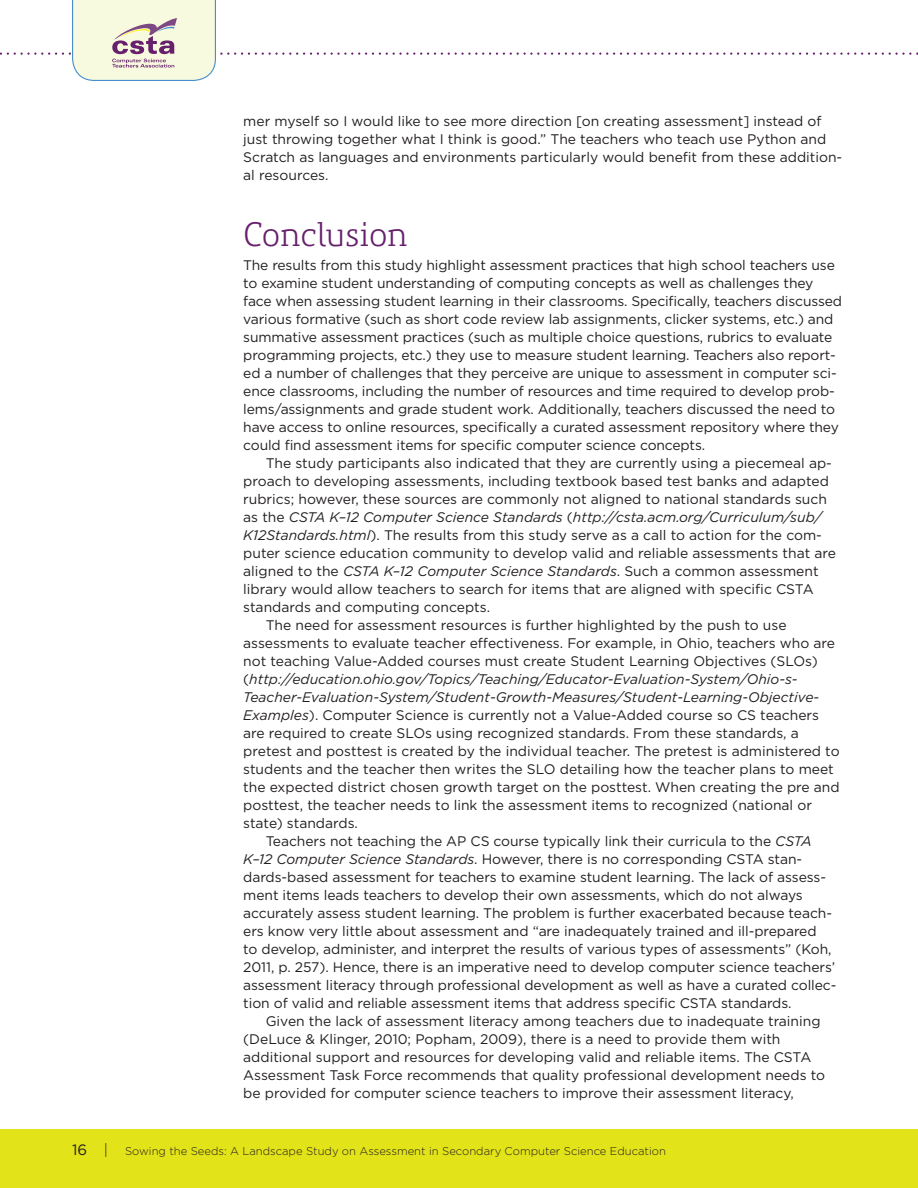
<style>
.page{position:relative;width:918px;height:1188px;background:#fff}
.page>*{position:absolute;margin:0;border:0;box-sizing:border-box;transform-origin:0 0}
.t1{font:33px "Precious Serif";color:#67206c}
.t2{font:15px "Gotham";color:#231f20}
.t3{font:13.8px/18px "Gotham";letter-spacing:-.005em;color:#231f20}
.t4{font:italic 13.8px "Gotham";color:#231f20}
.t5{font:300 11.25px "Gotham";color:#231f20}
.s1{font-style:normal}
.s2{font-style:italic}
.s3{font-weight:300}
</style>
<div class="page">
<svg style="left:0;top:0;width:918px;height:81px"></svg>
<div style="left:0;top:1130px;width:918px;height:58px;background:#e2e318"></div>
<p class="t3" style="left:243px;top:112px;width:601px">mer myself so I would like to see more direction [on creating assessment] instead of just throwing together what I think is good.” The teachers who teach use Python and Scratch as languages and environments particularly would benefit from these addition&shy;al resources.</p>
<h1 class="t1" style="left:243px;top:213px;width:166px">Conclusion</h1>
<p class="t3" style="left:243px;top:256px;width:600px">The results from this study highlight assessment practices that high school teachers use to examine student understanding of computing concepts as well as challenges they face when assessing student learning in their classrooms. Specifically, teachers discussed various formative (such as short code review lab assignments, clicker systems, etc.) and summative assessment practices (such as multiple choice questions, rubrics to evaluate programming projects, etc.) they use to measure student learning. Teachers also report&shy;ed a number of challenges that they perceive are unique to assessment in computer sci&shy;ence classrooms, including the number of resources and time required to develop prob&shy;lems/assignments and grade student work. Additionally, teachers discussed the need to have access to online resources, specifically a curated assessment repository where they could find assessment items for specific computer science concepts.</p>
<p class="t3" style="left:266px;top:454px;width:568px">The study participants also indicated that they are currently using a piecemeal ap-</p>
<p class="t3" style="left:243px;top:472px;width:587px">proach to developing assessments, including textbook based test banks and adapted</p>
<p class="t3" style="left:243px;top:490px;width:585px">rubrics; however, these sources are commonly not aligned to national standards such</p>
<p class="t4" style="left:243px;top:508px;width:580px"><span class="s1">as the</span> CSTA K–12 Computer Science Standards <span class="s1">(</span>http://csta.acm.org/Curriculum/sub/</p>
<p class="t3" style="left:243px;top:526px;width:580px"><span class="s2">K12Standards.html</span>). The results from this study serve as a call to action for the com-</p>
<p class="t3" style="left:243px;top:544px;width:594px">puter science education community to develop valid and reliable assessments that are</p>
<p class="t3" style="left:243px;top:562px;width:577px">aligned to the <span class="s2">CSTA K–12 Computer Science Standards</span>. Such a common assessment</p>
<p class="t3" style="left:243px;top:580px;width:572px">library would allow teachers to search for items that are aligned with specific CSTA</p>
<p class="t3" style="left:243px;top:598px;width:248px">standards and computing concepts.</p>
<p class="t3" style="left:266px;top:616px;width:522px">The need for assessment resources is further highlighted by the push to use</p>
<p class="t3" style="left:243px;top:634px;width:593px">assessments to evaluate teacher effectiveness. For example, in Ohio, teachers who are</p>
<p class="t3" style="left:243px;top:652px;width:576px">not teaching Value-Added courses must create Student Learning Objectives (SLOs)</p>
<p class="t4" style="left:243px;top:670px;width:556px"><span class="s1">(</span>http://education.ohio.gov/Topics/Teaching/Educator-Evaluation-System/Ohio-s-</p>
<p class="t4" style="left:243px;top:688px;width:577px">Teacher-Evaluation-System/Student-Growth-Measures/Student-Learning-Objective-</p>
<p class="t3" style="left:243px;top:706px;width:577px"><span class="s2">Examples</span>). Computer Science is currently not a Value-Added course so CS teachers</p>
<p class="t3" style="left:243px;top:724px;width:557px">are required to create SLOs using recognized standards. From these standards, a</p>
<p class="t3" style="left:243px;top:742px;width:598px">pretest and posttest is created by the individual teacher. The pretest is administered to</p>
<p class="t3" style="left:243px;top:760px;width:592px">students and the teacher then writes the SLO detailing how the teacher plans to meet</p>
<p class="t3" style="left:243px;top:778px;width:598px">the expected district chosen growth target on the posttest. When creating the pre and</p>
<p class="t3" style="left:243px;top:796px;width:570px">posttest, the teacher needs to link the assessment items to recognized (national or</p>
<p class="t3" style="left:243px;top:814px;width:116px">state) standards.</p>
<p class="t3" style="left:266px;top:832px;width:547px">Teachers not teaching the AP CS course typically link their curricula to the <span class="s2">CSTA</span></p>
<p class="t3" style="left:243px;top:850px;width:560px"><span class="s2">K–12 Computer Science Standards</span>. However, there is no corresponding CSTA stan-</p>
<p class="t3" style="left:243px;top:868px;width:584px">dards-based assessment for teachers to examine student learning. The lack of assess-</p>
<p class="t3" style="left:243px;top:886px;width:561px">ment items leads teachers to develop their own assessments, which do not always</p>
<p class="t3" style="left:243px;top:904px;width:590px">accurately assess student learning. The problem is further exacerbated because teach-</p>
<p class="t3" style="left:243px;top:922px;width:575px">ers know very little about assessment and “are inadequately trained and ill-prepared</p>
<p class="t3" style="left:243px;top:940px;width:590px">to develop, administer, and interpret the results of various types of assessments” (Koh,</p>
<p class="t3" style="left:243px;top:958px;width:594px">2011, p. 257). Hence, there is an imperative need to develop computer science teachers’</p>
<p class="t3" style="left:243px;top:976px;width:595px">assessment literacy through professional development as well as have a curated collec-</p>
<p class="t3" style="left:243px;top:994px;width:550px">tion of valid and reliable assessment items that address specific CSTA standards.</p>
<p class="t3" style="left:266px;top:1012px;width:556px">Given the lack of assessment literacy among teachers due to inadequate training</p>
<p class="t3" style="left:243px;top:1030px;width:539px">(DeLuce &amp; Klinger, 2010; Popham, 2009), there is a need to provide them with</p>
<p class="t3" style="left:243px;top:1048px;width:570px">additional support and resources for developing valid and reliable items. The CSTA</p>
<p class="t3" style="left:243px;top:1066px;width:583px">Assessment Task Force recommends that quality professional development needs to</p>
<p class="t3" style="left:243px;top:1084px;width:552px">be provided for computer science teachers to improve their assessment literacy,</p>
<p class="t2" style="left:72px;top:1140px;width:38px">16 <span class="s3">|</span></p>
<p class="t5" style="left:125px;top:1144px;width:542px">Sowing the Seeds: A Landscape Study on Assessment in Secondary Computer Science Education</p>
</div>
